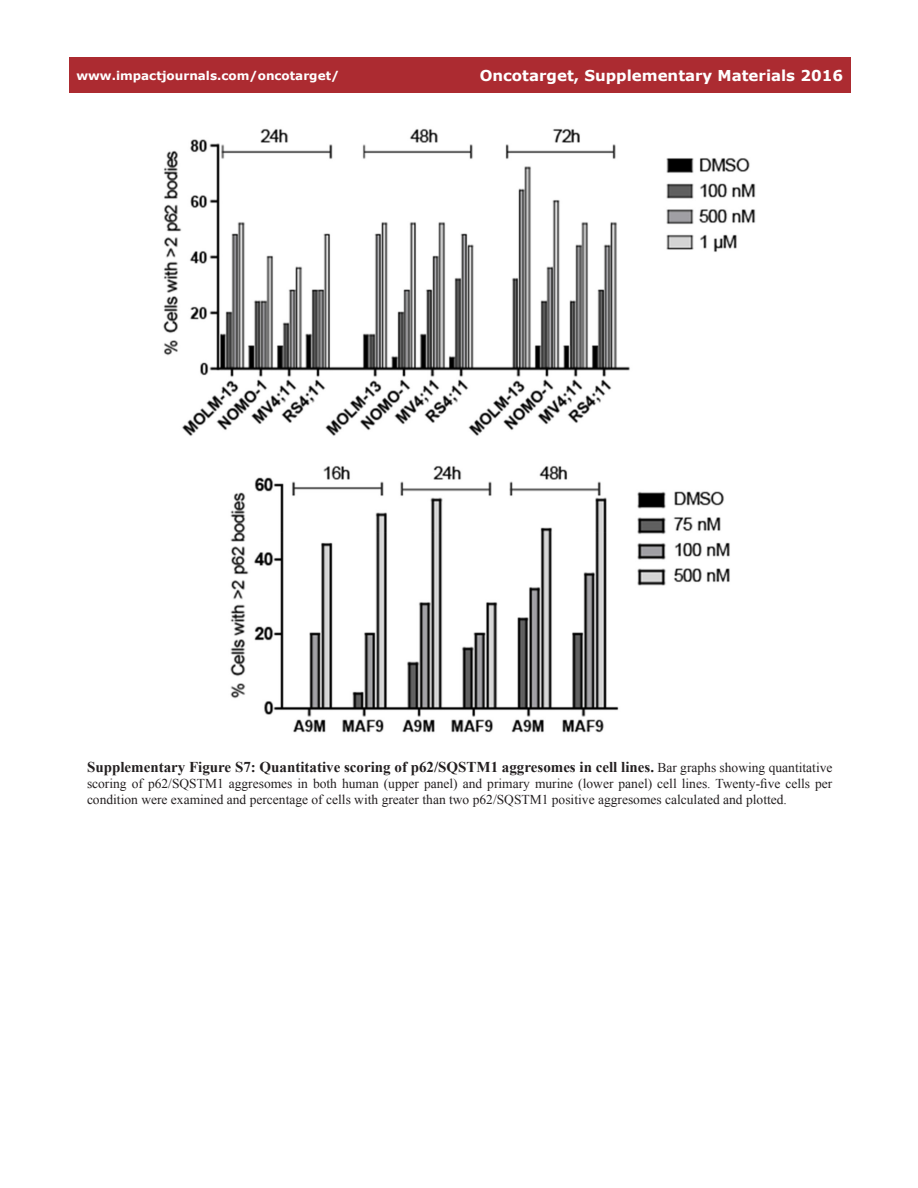
<style>
.page{position:relative;width:918px;height:1188px;background:#fff}
.page>*{position:absolute;margin:0;border:0;box-sizing:border-box;transform-origin:0 0}
.figuretext{font:700 15px "Times New Roman";color:#231f20}
.t1{font:700 15px "Verdana";color:#fff}
.figuretext-2{font:13.5px/16.2px "Times New Roman";color:#231f20}
.t2{font:700 12px "Verdana";color:#fff}
.s1{font-weight:400;font-size:13.5px}
</style>
<div class="page">
<div style="left:69px;top:57px;width:781px;height:36px;background:#ac2b31"></div>
<img style="left:163px;top:128px;width:593px;height:605px">
<p class="t2" style="left:76px;top:67px;width:264px">www.impactjournals.com/oncotarget/</p>
<p class="t1" style="left:480px;top:65px;width:365px">Oncotarget, Supplementary Materials 2016</p>
<p class="figuretext" style="left:87px;top:756px;width:747px">Supplementary Figure S7: Quantitative scoring of p62/SQSTM1 aggresomes in cell lines. <span class="s1">Bar graphs showing quantitative</span></p>
<p class="figuretext-2" style="left:87px;top:775px;width:747px">scoring of p62/SQSTM1 aggresomes in both human (upper panel) and primary murine (lower panel) cell lines. Twenty-five cells per condition were examined and percentage of cells with greater than two p62/SQSTM1 positive aggresomes calculated and plotted.</p>
</div>
